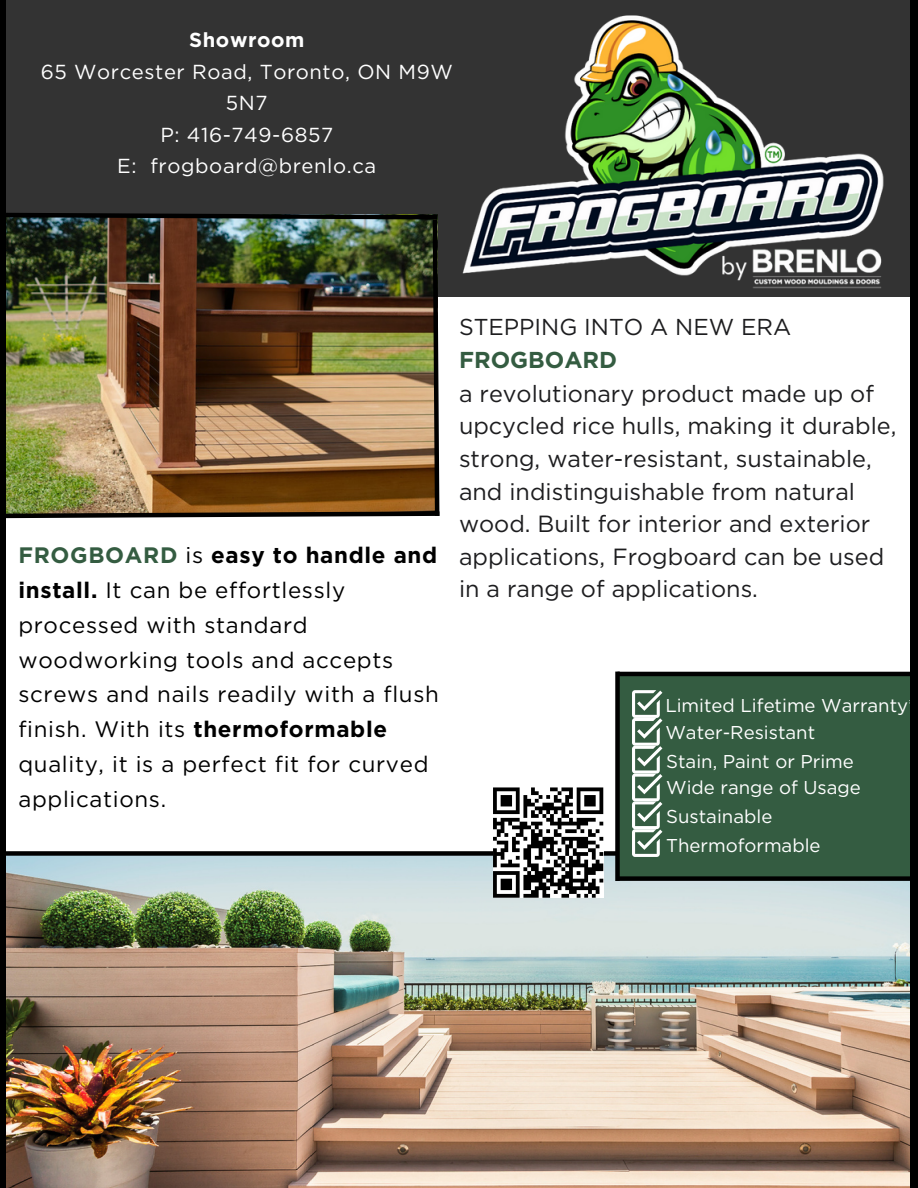
<style>
.page{position:relative;width:918px;height:1188px;background:#fff}
.page>*{position:absolute;margin:0;border:0;box-sizing:border-box;transform-origin:0 0}
.t1{font:23.4px/32.7px "Gotham";color:#1d1d1f}
.t2{font:22.95px/32.7px "Gotham";color:#1d1d1f}
.t3{font:22.35px/34.8px "Gotham";letter-spacing:.03em;color:#000}
.t4{font:20.25px/31.5px "Gotham";letter-spacing:.03em;color:#fff;text-align:center}
.t5{font:700 20.25px "Gotham";letter-spacing:.03em;color:#fff}
.t6{font:18.6px "Gotham";color:#fff}
.s1{font-weight:700;color:#345c41}
.s2{font-weight:700}
</style>
<div class="page">
<div style="left:6px;top:0;width:912px;height:297px;background:#333"></div>
<img style="left:6px;top:856px;width:905px;height:332px">
<div style="left:0;top:851px;width:918px;height:5px;background:#000"></div>
<img style="left:462px;top:15px;width:422px;height:274px">
<div style="left:618px;top:674px;width:300px;height:205px;background:#345c41"></div>
<svg style="left:632px;top:690px;width:30px;height:167px"></svg>
<div style="left:618px;top:876px;width:300px;height:5px;background:#000"></div>
<hr style="left:618px;top:672px;width:300px;height:4px;background:#000">
<div style="left:615px;top:672px;width:5px;height:209px;background:#000"></div>
<svg style="left:493px;top:787px;width:110px;height:111px"></svg>
<div style="left:0;top:0;width:6px;height:1188px;background:#000"></div>
<div style="left:911px;top:0;width:7px;height:1188px;background:#000"></div>
<img style="left:6px;top:212px;width:434px;height:307px">
<p class="t5" style="left:189px;top:28px;width:117px">Showroom</p>
<p class="t4" style="left:41px;top:56px;width:414px">65 Worcester Road, Toronto, ON M9W<br>5N7</p>
<p class="t4" style="left:160px;top:119px;width:174px">P: 416-749-6857</p>
<p class="t4" style="left:117px;top:150px;width:261px">E: frogboard@brenlo.ca</p>
<p class="t3" style="left:18px;top:538px;width:422px"><span class="s1">FROGBOARD</span> is <span class="s2">easy to handle and install.</span> It can be effortlessly processed with standard woodworking tools and accepts screws and nails readily with a flush finish. With its <span class="s2">thermoformable </span>quality, it is a perfect fit for curved applications.</p>
<p class="t2" style="left:459px;top:310px;width:334px">STEPPING INTO A NEW ERA<br><span class="s1">FROGBOARD</span></p>
<p class="t1" style="left:459px;top:377px;width:439px">a revolutionary product made up of upcycled rice hulls, making it durable, strong, water-resistant, sustainable, and indistinguishable from natural wood. Built for interior and exterior applications, Frogboard can be used in a range of applications.</p>
<p class="t6" style="left:665px;top:694px;width:252px">Limited Lifetime Warranty*</p>
<p class="t6" style="left:665px;top:721px;width:151px">Water-Resistant</p>
<p class="t6" style="left:666px;top:750px;width:189px">Stain, Paint or Prime</p>
<p class="t6" style="left:666px;top:777px;width:196px">Wide range of Usage</p>
<p class="t6" style="left:666px;top:805px;width:108px">Sustainable</p>
<p class="t6" style="left:666px;top:834px;width:156px">Thermoformable</p>
</div>
